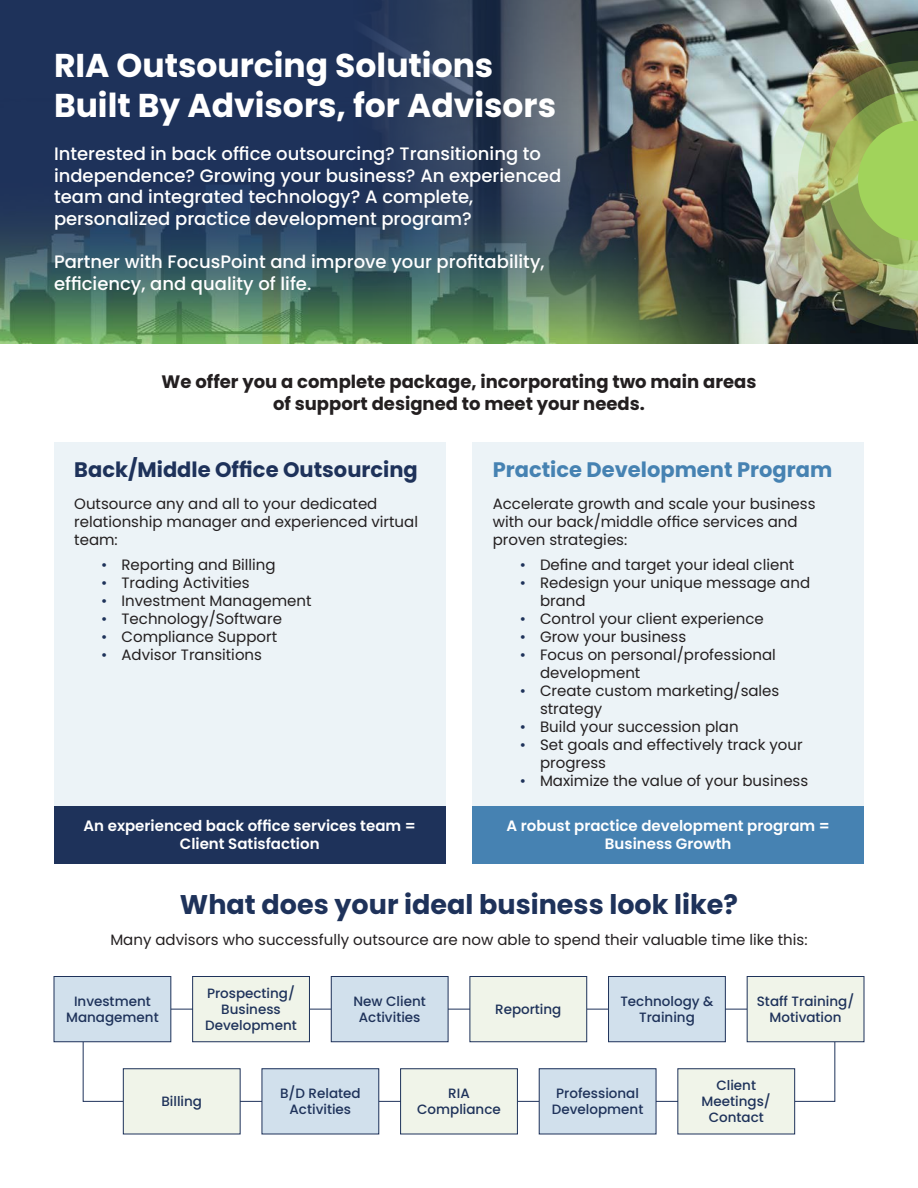
<style>
.page{position:relative;width:918px;height:1188px;background:#fff}
.page>*{position:absolute;margin:0;border:0;box-sizing:border-box;transform-origin:0 0}
.t1{font:700 33px/39.6px "Poppins";color:#fff}
.Heading_3{font:700 27px "Poppins";color:#1e325a}
.Heading_3-2{font:700 21px "Poppins";color:#1e325a}
.Heading_3-3{font:700 21px "Poppins";color:#4682b2}
.t2{font:500 18px/21.6px "Poppins";color:#fff}
.t3{font:700 18px/21.6px "Poppins";color:#231f20;text-align:center}
.Heading_3-4{font:15px/18px "Poppins";color:#231f20}
.t4{font:600 15px "Poppins";color:#fff}
.t5{font:500 13.5px/16.2px "Poppins";color:#1e325a;text-align:center}
.s1{color:#1e325a}
</style>
<div class="page">
<hr style="left:112px;top:1009px;width:665px;height:1px;background:#1e325a">
<hr style="left:194px;top:1101px;width:498px;height:1px;background:#1e325a">
<svg style="left:82px;top:1042px;width:42px;height:60px"></svg>
<svg style="left:794px;top:1042px;width:42px;height:60px"></svg>
<svg style="left:0;top:0;width:918px;height:73px;background:#3b4a62"></svg>
<img style="left:0;top:73px;width:918px;height:271px">
<div style="left:54px;top:442px;width:392px;height:364px;background:#ecf3f7"></div>
<div style="left:472px;top:442px;width:392px;height:364px;background:#ecf3f7"></div>
<img style="left:768px;top:31px;width:150px;height:300px">
<img style="left:798px;top:61px;width:120px;height:240px">
<div style="left:54px;top:806px;width:392px;height:58px;background:#1e325a"></div>
<div style="left:472px;top:806px;width:392px;height:58px;background:#4682b2"></div>
<div style="left:54px;top:976px;width:117px;height:66px;background:#d1e0ec"></div>
<div style="left:54px;top:976px;width:117px;height:66px;border:1px solid #1e325a"></div>
<div style="left:193px;top:976px;width:116px;height:66px;background:#f0f4e9"></div>
<div style="left:192px;top:976px;width:118px;height:66px;border:1px solid #1e325a"></div>
<div style="left:331px;top:976px;width:117px;height:66px;background:#d1e0ec"></div>
<div style="left:331px;top:976px;width:117px;height:66px;border:1px solid #1e325a"></div>
<div style="left:470px;top:976px;width:117px;height:66px;background:#f0f4e9"></div>
<div style="left:470px;top:976px;width:117px;height:66px;border:1px solid #1e325a"></div>
<div style="left:609px;top:976px;width:116px;height:66px;background:#d1e0ec"></div>
<div style="left:608px;top:976px;width:118px;height:66px;border:1px solid #1e325a"></div>
<div style="left:123px;top:1069px;width:117px;height:65px;background:#f0f4e9"></div>
<div style="left:123px;top:1068px;width:118px;height:66px;border:1px solid #1e325a"></div>
<div style="left:262px;top:1069px;width:117px;height:65px;background:#d1e0ec"></div>
<div style="left:262px;top:1068px;width:117px;height:66px;border:1px solid #1e325a"></div>
<div style="left:401px;top:1069px;width:116px;height:65px;background:#f0f4e9"></div>
<div style="left:400px;top:1068px;width:118px;height:66px;border:1px solid #1e325a"></div>
<div style="left:539px;top:1069px;width:117px;height:65px;background:#d1e0ec"></div>
<div style="left:539px;top:1068px;width:117px;height:66px;border:1px solid #1e325a"></div>
<div style="left:678px;top:1069px;width:117px;height:65px;background:#f0f4e9"></div>
<div style="left:677px;top:1068px;width:118px;height:66px;border:1px solid #1e325a"></div>
<div style="left:747px;top:976px;width:117px;height:66px;background:#f0f4e9"></div>
<div style="left:747px;top:976px;width:117px;height:66px;border:1px solid #1e325a"></div>
<p class="t1" style="left:54px;top:46px;width:504px">RIA Outsourcing Solutions<br>Built By Advisors, for Advisors</p>
<p class="t2" style="left:54px;top:143px;width:509px">Interested in back office outsourcing? Transitioning to independence? Growing your business? An experienced team and integrated technology? A complete, personalized practice development program?</p>
<p class="t2" style="left:54px;top:251px;width:492px">Partner with FocusPoint and improve your profitability, efficiency, and quality of life.</p>
<p class="t3" style="left:162px;top:371px;width:596px">We offer you a complete package, incorporating two main areas of support designed to meet your needs.</p>
<p class="Heading_3-2" style="left:74px;top:458px;width:345px">Back/Middle Office Outsourcing</p>
<p class="Heading_3-4" style="left:74px;top:495px;width:345px">Outsource any and all to your dedicated relationship manager and experienced virtual team:</p>
<p class="Heading_3-4" style="left:101px;top:555px;width:176px"><span class="s1">•</span> Reporting and Billing</p>
<p class="Heading_3-4" style="left:101px;top:573px;width:150px"><span class="s1">•</span> Trading Activities</p>
<p class="Heading_3-4" style="left:101px;top:591px;width:212px"><span class="s1">•</span> Investment Management</p>
<p class="Heading_3-4" style="left:101px;top:609px;width:182px"><span class="s1">•</span> Technology/Software</p>
<p class="Heading_3-4" style="left:101px;top:627px;width:177px"><span class="s1">•</span> Compliance Support</p>
<p class="Heading_3-4" style="left:101px;top:645px;width:162px"><span class="s1">•</span> Advisor Transitions</p>
<p class="t4" style="left:84px;top:817px;width:334px">An experienced back office services team =</p>
<p class="t4" style="left:180px;top:835px;width:141px">Client Satisfaction</p>
<p class="Heading_3-3" style="left:493px;top:458px;width:341px">Practice Development Program</p>
<p class="Heading_3-4" style="left:493px;top:495px;width:324px">Accelerate growth and scale your business with our back/middle office services and proven strategies:</p>
<p class="Heading_3-4" style="left:520px;top:555px;width:276px"><span class="s1">•</span> Define and target your ideal client</p>
<p class="Heading_3-4" style="left:540px;top:573px;width:272px;text-indent:-20px"><span class="s1">•</span> Redesign your unique message and brand</p>
<p class="Heading_3-4" style="left:520px;top:609px;width:245px"><span class="s1">•</span> Control your client experience</p>
<p class="Heading_3-4" style="left:520px;top:627px;width:168px"><span class="s1">•</span> Grow your business</p>
<p class="Heading_3-4" style="left:540px;top:645px;width:237px;text-indent:-20px"><span class="s1">•</span> Focus on personal/professional development</p>
<p class="Heading_3-4" style="left:540px;top:681px;width:241px;text-indent:-20px"><span class="s1">•</span> Create custom marketing/sales strategy</p>
<p class="Heading_3-4" style="left:520px;top:717px;width:220px"><span class="s1">•</span> Build your succession plan</p>
<p class="Heading_3-4" style="left:540px;top:735px;width:264px;text-indent:-20px"><span class="s1">•</span> Set goals and effectively track your progress</p>
<p class="Heading_3-4" style="left:520px;top:771px;width:290px"><span class="s1">•</span> Maximize the value of your business</p>
<p class="t4" style="left:507px;top:817px;width:325px">A robust practice development program =</p>
<p class="t4" style="left:605px;top:835px;width:128px">Business Growth</p>
<p class="Heading_3" style="left:180px;top:889px;width:560px">What does your ideal business look like?</p>
<p class="Heading_3-4" style="left:110px;top:931px;width:699px">Many advisors who successfully outsource are now able to spend their valuable time like this:</p>
<p class="t5" style="left:66px;top:993px;width:94px">Investment<br>Management</p>
<p class="t5" style="left:205px;top:985px;width:93px">Prospecting/<br>Business<br>Development</p>
<p class="t5" style="left:353px;top:993px;width:74px">New Client<br>Activities</p>
<p class="t5" style="left:495px;top:1001px;width:68px">Reporting</p>
<p class="t5" style="left:620px;top:993px;width:95px">Technology &amp;<br>Training</p>
<p class="t5" style="left:757px;top:993px;width:99px">Staff Training/<br>Motivation</p>
<p class="t5" style="left:161px;top:1093px;width:42px">Billing</p>
<p class="t5" style="left:280px;top:1085px;width:82px">B/D Related<br>Activities</p>
<p class="t5" style="left:448px;top:1085px;width:23px">RIA</p>
<p class="t5" style="left:417px;top:1101px;width:85px">Compliance</p>
<p class="t5" style="left:552px;top:1085px;width:93px">Professional<br>Development</p>
<p class="t5" style="left:716px;top:1077px;width:41px">Client</p>
<p class="t5" style="left:702px;top:1093px;width:71px">Meetings/<br>Contact</p>
</div>
